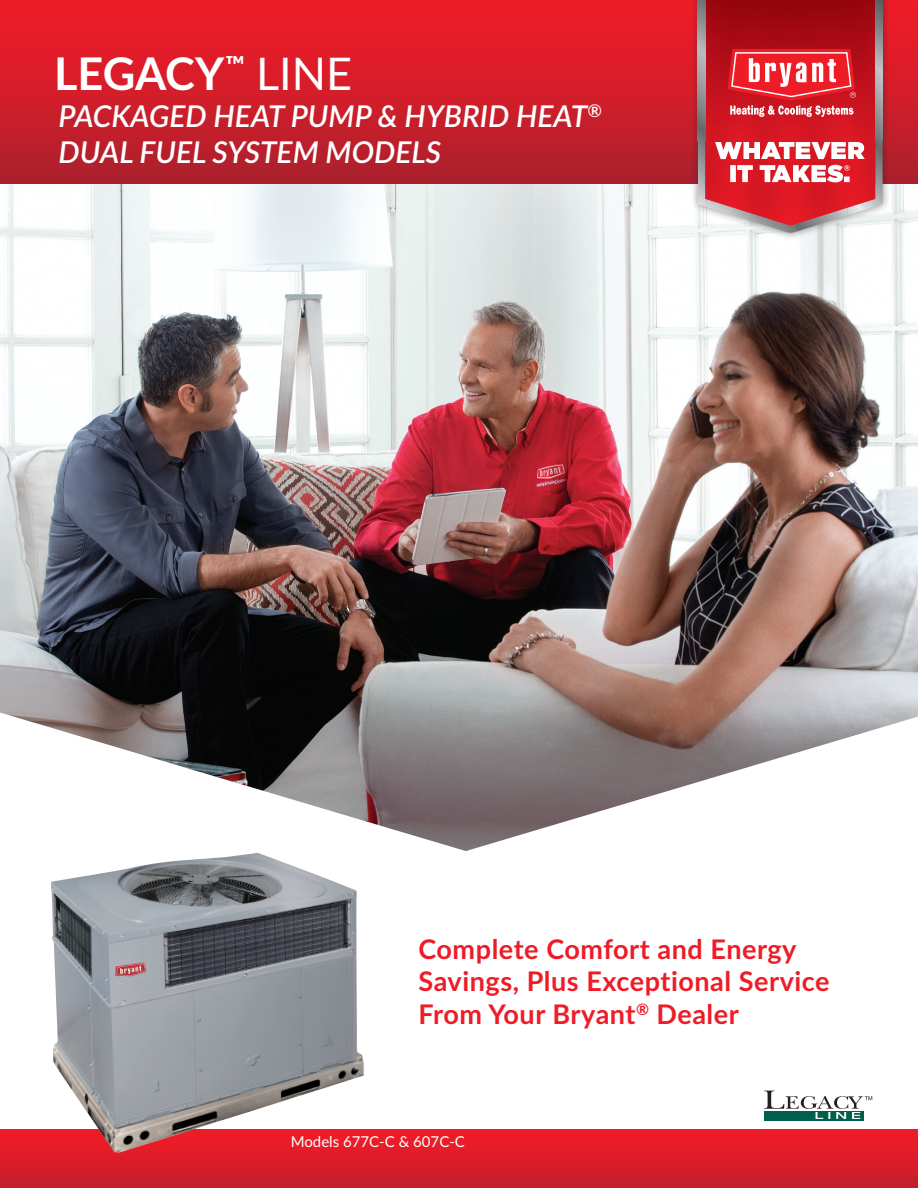
<style>
.page{position:relative;width:918px;height:1188px;background:#fff}
.page>*{position:absolute;margin:0;border:0;box-sizing:border-box;transform-origin:0 0}
.t1{font:700 45px "Lato";letter-spacing:-.01em;color:#fff}
.t2{font:italic 600 30px/36px "Lato";color:#fff}
.t3{font:700 27px/32.4px "Lato";letter-spacing:.02em;color:#ee1c27}
.t4{font:15px "Lato";color:#fff}
.s1{font-weight:400}
</style>
<div class="page">
<img style="left:0;top:184px;width:918px;height:667px">
<div style="left:0;top:0;width:918px;height:184px;background:linear-gradient(to bottom,#f41b27,#ad202c)"></div>
<div style="left:0;top:1130px;width:918px;height:58px;background:linear-gradient(to bottom,#f51b27,#c21f2b)"></div>
<div style="left:690px;top:0;width:201px;height:241px;background:#231f20;opacity:.5"></div>
<svg style="left:698px;top:0;width:185px;height:233px;background:#cc4951"></svg>
<div style="left:764px;top:1111px;width:100px;height:9px;background:#005f4f"></div>
<svg style="left:764px;top:1091px;width:108px;height:28px"></svg>
<img style="left:51px;top:853px;width:313px;height:301px">
<p class="t1" style="left:54px;top:41px;width:299px">LEGACY<sup>™</sup> <span class="s1">LINE</span></p>
<p class="t2" style="left:59px;top:97px;width:545px">PACKAGED HEAT PUMP &amp; HYBRID HEAT<sup>®<br></sup>DUAL FUEL SYSTEM MODELS</p>
<p class="t3" style="left:418px;top:932px;width:413px">Complete Comfort and Energy<br>Savings, Plus Exceptional Service<br>From Your Bryant<sup>®</sup> Dealer</p>
<p class="t4" style="left:291px;top:1131px;width:176px">Models 677C-C &amp; 607C-C</p>
</div>
